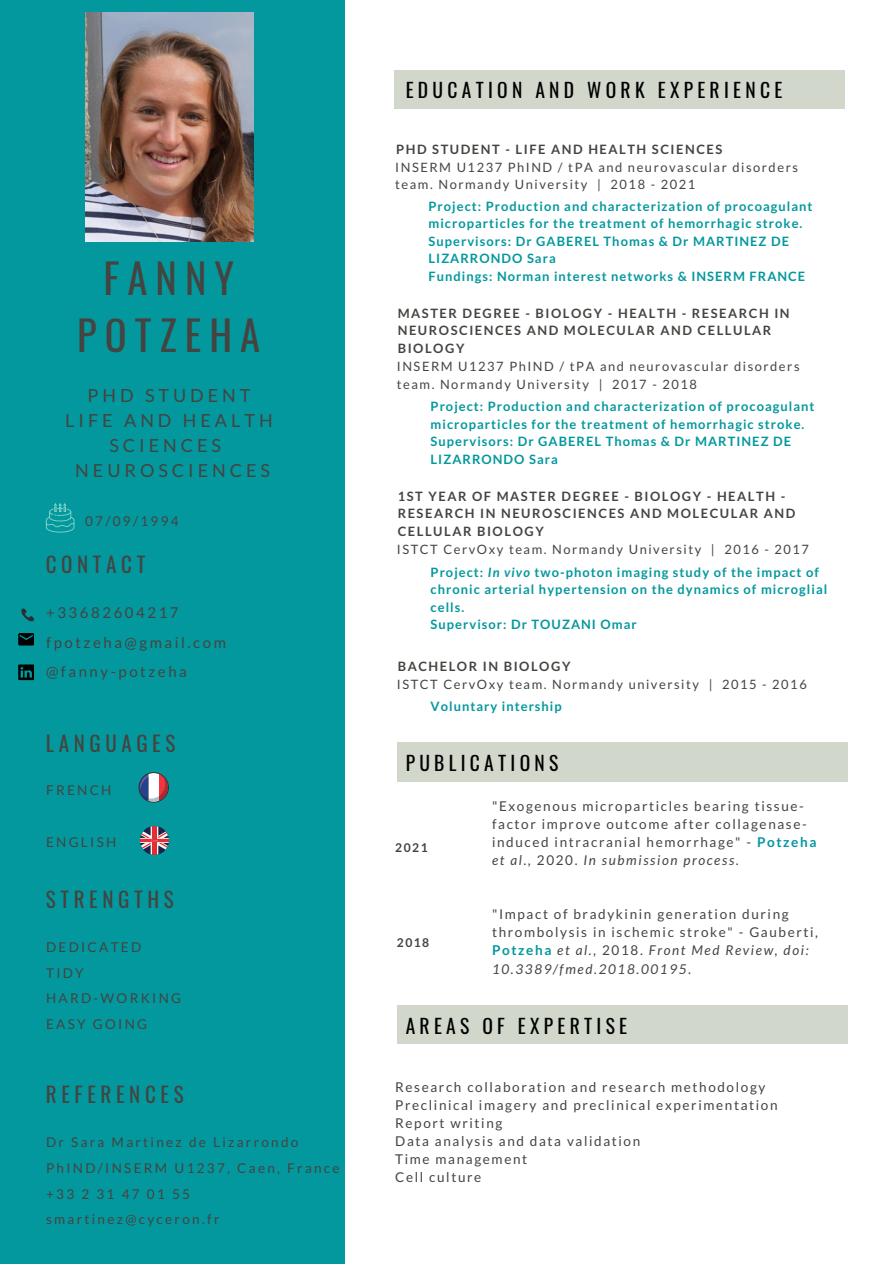
<style>
.page{position:relative;width:894px;height:1264px;background:#fff}
.page>*{position:absolute;margin:0;border:0;box-sizing:border-box;transform-origin:0 0}
.t1{font:40.5px/56.2px "Oswald";letter-spacing:.2em;color:#444440;text-align:center}
.t2{font:21px "Oswald";letter-spacing:.22em;color:#444440}
.t3{font:19.5px "Oswald";letter-spacing:.22em;color:#000}
.t4{font:18px/24.8px "Lato";letter-spacing:.22em;color:#444440;text-align:center}
.t5{font:15px/29.2px "Lato";letter-spacing:.17em;color:#444440}
.t6{font:13.5px/18px "Lato";letter-spacing:.12em;color:#444440}
.t7{font:13.5px/26px "Lato";letter-spacing:.17em;color:#444440}
.t8{font:700 12.9px/17.5px "Lato";letter-spacing:.08em;color:#03989e}
.t9{font:12.9px/17.5px "Lato";letter-spacing:.12em;color:#444440}
.t10{font:700 12.9px/17.5px "Lato";letter-spacing:.12em;color:#444440}
.t11{font:700 12.15px "Lato";letter-spacing:.12em;color:#444440}
.s1{font-style:italic}
.s2{font-weight:700;color:#03989e}
</style>
<div class="page">
<div style="left:0;top:0;width:344px;height:1263px;background:#03989e"></div>
<div style="left:393px;top:70px;width:451px;height:38px;background:#d1d7cb"></div>
<div style="left:397px;top:742px;width:450px;height:39px;background:#d1d7cb"></div>
<img style="left:85px;top:13px;width:168px;height:228px">
<svg style="left:21px;top:608px;width:13px;height:14px"></svg>
<svg style="left:18px;top:633px;width:16px;height:12px"></svg>
<svg style="left:18px;top:664px;width:16px;height:16px"></svg>
<div style="left:397px;top:1005px;width:450px;height:38px;background:#d1d7cb"></div>
<svg style="left:138px;top:772px;width:31px;height:30px"></svg>
<svg style="left:139px;top:773px;width:29px;height:28px"></svg>
<img style="left:141px;top:826px;width:28px;height:28px">
<svg style="left:46px;top:503px;width:28px;height:29px"></svg>
<h1 class="t1" style="left:77px;top:249px;width:184px">FANNY<br>POTZEHA</h1>
<h3 class="t4" style="left:65px;top:383px;width:209px">PHD STUDENT<br>LIFE AND HEALTH<br>SCIENCES<br>NEUROSCIENCES</h3>
<p class="t6" style="left:85px;top:512px;width:95px">07/09/1994</p>
<h2 class="t2" style="left:46px;top:548px;width:101px">CONTACT</h2>
<p class="t5" style="left:46px;top:598px;width:181px">+33682604217 fpotzeha@gmail.com @fanny-potzeha</p>
<h2 class="t2" style="left:46px;top:726px;width:131px">LANGUAGES</h2>
<p class="t6" style="left:46px;top:780px;width:67px">FRENCH</p>
<p class="t7" style="left:46px;top:828px;width:72px">ENGLISH</p>
<h2 class="t2" style="left:46px;top:883px;width:129px">STRENGTHS</h2>
<p class="t7" style="left:46px;top:933px;width:136px">DEDICATED<br>TIDY<br>HARD-WORKING<br>EASY GOING</p>
<h2 class="t2" style="left:46px;top:1078px;width:139px">REFERENCES</h2>
<p class="t7" style="left:46px;top:1128px;width:295px">Dr Sara Martinez de Lizarrondo<br>PhIND/INSERM U1237, Caen, France +33 2 31 47 01 55 smartinez@cyceron.fr</p>
<h3 class="t3" style="left:405px;top:75px;width:378px">EDUCATION AND WORK EXPERIENCE</h3>
<p class="t10" style="left:396px;top:140px;width:328px">PHD STUDENT - LIFE AND HEALTH SCIENCES</p>
<p class="t9" style="left:395px;top:158px;width:404px">INSERM U1237 PhIND / tPA and neurovascular disorders team. Normandy University | 2018 - 2021</p>
<p class="t8" style="left:428px;top:197px;width:385px">Project: Production and characterization of procoagulant microparticles for the treatment of hemorrhagic stroke.<br>Supervisors: Dr GABEREL Thomas &amp; Dr MARTINEZ DE LIZARRONDO Sara<br>Fundings: Norman interest networks &amp; INSERM FRANCE</p>
<p class="t10" style="left:397px;top:304px;width:393px">MASTER DEGREE - BIOLOGY - HEALTH - RESEARCH IN<br>NEUROSCIENCES AND MOLECULAR AND CELLULAR<br>BIOLOGY</p>
<p class="t9" style="left:397px;top:357px;width:404px">INSERM U1237 PhIND / tPA and neurovascular disorders team. Normandy University | 2017 - 2018</p>
<p class="t8" style="left:430px;top:397px;width:385px">Project: Production and characterization of procoagulant microparticles for the treatment of hemorrhagic stroke.<br>Supervisors: Dr GABEREL Thomas &amp; Dr MARTINEZ DE LIZARRONDO Sara</p>
<p class="t10" style="left:397px;top:487px;width:399px">1ST YEAR OF MASTER DEGREE - BIOLOGY - HEALTH -<br>RESEARCH IN NEUROSCIENCES AND MOLECULAR AND<br>CELLULAR BIOLOGY</p>
<p class="t8" style="left:430px;top:563px;width:398px">Project: <span class="s1">In vivo</span> two-photon imaging study of the impact of chronic arterial hypertension on the dynamics of microglial cells.<br>Supervisor: Dr TOUZANI Omar</p>
<p class="t9" style="left:397px;top:540px;width:413px">ISTCT CervOxy team. Normandy University | 2016 - 2017</p>
<p class="t10" style="left:397px;top:657px;width:174px">BACHELOR IN BIOLOGY</p>
<p class="t8" style="left:430px;top:697px;width:133px">Voluntary intership</p>
<p class="t9" style="left:397px;top:675px;width:411px">ISTCT CervOxy team. Normandy university | 2015 - 2016</p>
<h3 class="t3" style="left:405px;top:747px;width:154px">PUBLICATIONS</h3>
<p class="t6" style="left:492px;top:796px;width:326px">"Exogenous microparticles bearing tissue&shy;factor improve outcome after collagenase&shy;induced intracranial hemorrhage" - <span class="s2">Potzeha </span><span class="s1">et al.,</span> 2020. <span class="s1">In submission process</span>.</p>
<p class="t11" style="left:395px;top:839px;width:34px">2021</p>
<p class="t11" style="left:397px;top:934px;width:34px">2018</p>
<p class="t6" style="left:492px;top:905px;width:327px">"Impact of bradykinin generation during thrombolysis in ischemic stroke" - Gauberti, <span class="s2">Potzeha</span> <span class="s1">et al.,</span> 2018. <span class="s1">Front Med Review, doi:<br>10.3389/fmed.2018.00195.</span></p>
<h3 class="t3" style="left:405px;top:1010px;width:223px">AREAS OF EXPERTISE</h3>
<p class="t6" style="left:395px;top:1077px;width:383px">Research collaboration and research methodology<br>Preclinical imagery and preclinical experimentation<br>Report writing<br>Data analysis and data validation<br>Time management<br>Cell culture</p>
</div>
